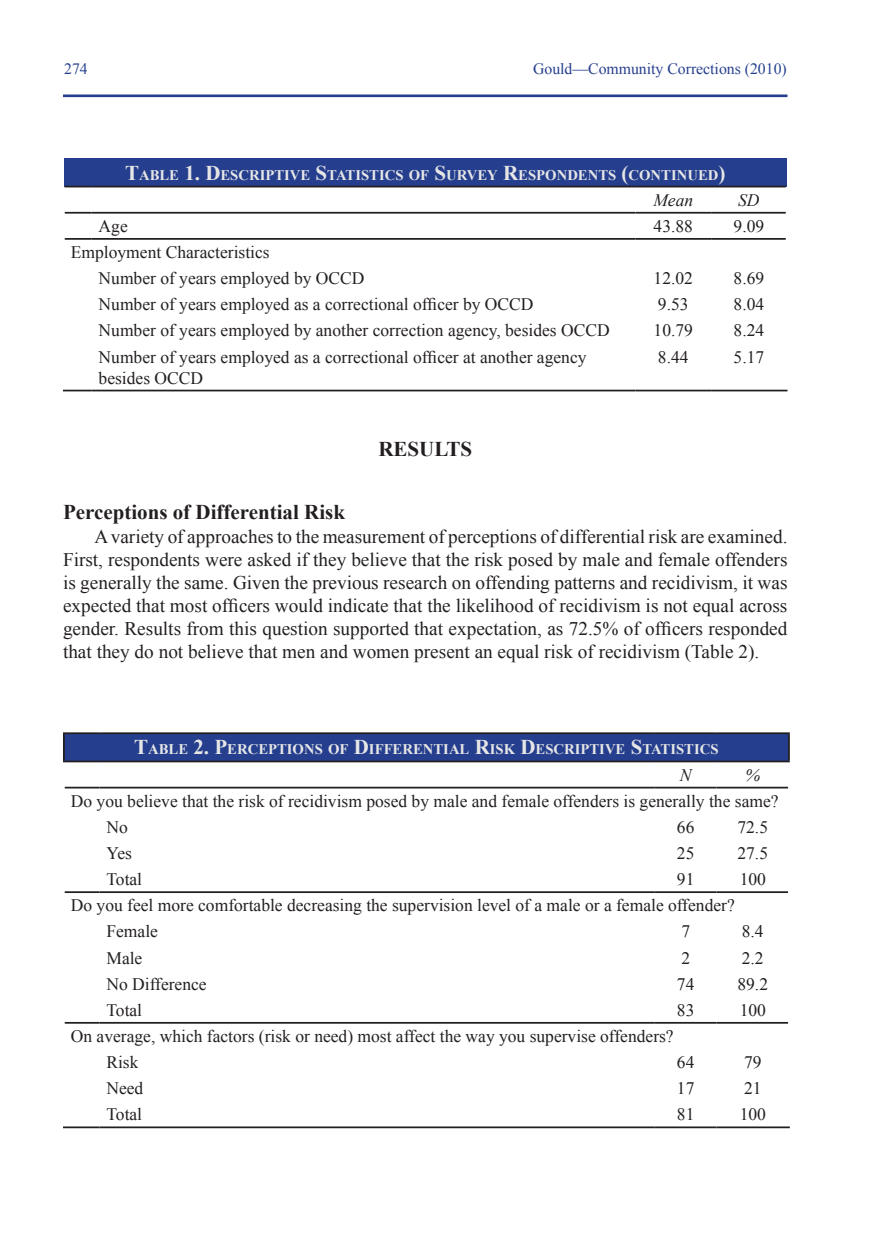
<style>
.page{position:relative;width:882px;height:1260px;background:#fff}
.page>*{position:absolute;margin:0;border:0;box-sizing:border-box;transform-origin:0 0}
.subhead_1{font:700 21px "Times New Roman";color:#231f20}
.section_heading{font:700 21px "Times New Roman";color:#231f20}
.body_text{font:19.25px/23.1px "Times New Roman";color:#231f20;text-align:justify}
.table_text{font:17.5px/21px "Times New Roman";color:#231f20}
.table_text-2{font:italic 17.5px "Times New Roman";color:#231f20}
.t1{font:15.75px "Times New Roman";color:#253f8e}
.Table_header{font:700 14.7px "Times New Roman";color:#e6e6e6}
.s1{font-size:21px}
</style>
<div class="page">
<hr style="left:63px;top:94px;width:725px;height:3px;background:#253f8e">
<div style="left:64px;top:158px;width:723px;height:29px;background:#253f8e"></div>
<svg style="left:65px;top:186px;width:27px;height:1px"></svg>
<hr style="left:92px;top:186px;width:543px;height:1px;background:#231f20">
<hr style="left:635px;top:186px;width:76px;height:1px;background:#231f20">
<hr style="left:711px;top:186px;width:75px;height:1px;background:#231f20">
<hr style="left:65px;top:212px;width:27px;height:2px;background:#231f20">
<hr style="left:92px;top:212px;width:543px;height:2px;background:#231f20">
<hr style="left:635px;top:212px;width:76px;height:2px;background:#231f20">
<hr style="left:711px;top:212px;width:75px;height:2px;background:#231f20">
<hr style="left:65px;top:238px;width:27px;height:2px;background:#231f20">
<hr style="left:92px;top:238px;width:543px;height:2px;background:#231f20">
<hr style="left:635px;top:238px;width:76px;height:2px;background:#231f20">
<hr style="left:711px;top:238px;width:75px;height:2px;background:#231f20">
<svg style="left:63px;top:390px;width:29px;height:1px"></svg>
<hr style="left:92px;top:390px;width:543px;height:1px;background:#231f20">
<hr style="left:635px;top:390px;width:76px;height:1px;background:#231f20">
<hr style="left:711px;top:390px;width:76px;height:1px;background:#231f20">
<div style="left:64px;top:733px;width:725px;height:28px;background:#253f8e"></div>
<hr style="left:63px;top:732px;width:36px;height:2px;background:#231f20">
<hr style="left:63px;top:734px;width:2px;height:27px;background:#231f20">
<hr style="left:99px;top:732px;width:556px;height:2px;background:#231f20">
<hr style="left:655px;top:732px;width:62px;height:2px;background:#231f20">
<hr style="left:717px;top:732px;width:73px;height:2px;background:#231f20">
<hr style="left:788px;top:734px;width:2px;height:27px;background:#231f20">
<hr style="left:63px;top:761px;width:36px;height:1px;background:#231f20">
<hr style="left:99px;top:761px;width:556px;height:1px;background:#231f20">
<hr style="left:655px;top:761px;width:62px;height:1px;background:#231f20">
<hr style="left:717px;top:761px;width:73px;height:1px;background:#231f20">
<hr style="left:65px;top:787px;width:34px;height:1px;background:#231f20">
<hr style="left:99px;top:787px;width:556px;height:1px;background:#231f20">
<hr style="left:655px;top:787px;width:62px;height:1px;background:#231f20">
<hr style="left:717px;top:787px;width:71px;height:1px;background:#231f20">
<hr style="left:65px;top:891px;width:34px;height:2px;background:#231f20">
<hr style="left:99px;top:891px;width:556px;height:2px;background:#231f20">
<hr style="left:655px;top:891px;width:62px;height:2px;background:#231f20">
<hr style="left:717px;top:891px;width:71px;height:2px;background:#231f20">
<hr style="left:65px;top:1022px;width:34px;height:2px;background:#231f20">
<hr style="left:99px;top:1022px;width:556px;height:2px;background:#231f20">
<hr style="left:655px;top:1022px;width:62px;height:2px;background:#231f20">
<hr style="left:717px;top:1022px;width:71px;height:2px;background:#231f20">
<hr style="left:63px;top:1126px;width:36px;height:2px;background:#231f20">
<hr style="left:99px;top:1126px;width:556px;height:2px;background:#231f20">
<hr style="left:655px;top:1126px;width:62px;height:2px;background:#231f20">
<hr style="left:717px;top:1126px;width:73px;height:2px;background:#231f20">
<p class="t1" style="left:64px;top:58px;width:25px">274</p>
<p class="t1" style="left:533px;top:58px;width:255px">Gould—Community Corrections (2010)</p>
<p class="Table_header" style="left:125px;top:165px;width:602px"><span class="s1">T</span>ABLE <span class="s1">1. D</span>ESCRIPTIVE <span class="s1">S</span>TATISTICS OF <span class="s1">S</span>URVEY <span class="s1">R</span>ESPONDENTS <span class="s1">(</span>CONTINUED<span class="s1">)</span></p>
<p class="table_text-2" style="left:653px;top:188px;width:41px">Mean</p>
<p class="table_text-2" style="left:738px;top:188px;width:23px">SD</p>
<p class="table_text" style="left:99px;top:215px;width:31px">Age</p>
<p class="table_text" style="left:654px;top:215px;width:41px">43.88</p>
<p class="table_text" style="left:734px;top:215px;width:32px">9.09</p>
<p class="table_text" style="left:71px;top:241px;width:200px">Employment Characteristics</p>
<p class="table_text" style="left:99px;top:268px;width:267px">Number of years employed by OCCD</p>
<p class="table_text" style="left:654px;top:268px;width:41px">12.02</p>
<p class="table_text" style="left:734px;top:268px;width:32px">8.69</p>
<p class="table_text" style="left:99px;top:294px;width:436px">Number of years employed as a correctional officer by OCCD</p>
<p class="table_text" style="left:658px;top:294px;width:32px">9.53</p>
<p class="table_text" style="left:734px;top:294px;width:32px">8.04</p>
<p class="table_text" style="left:99px;top:320px;width:513px">Number of years employed by another correction agency, besides OCCD</p>
<p class="table_text" style="left:654px;top:320px;width:41px">10.79</p>
<p class="table_text" style="left:734px;top:320px;width:32px">8.24</p>
<p class="table_text" style="left:99px;top:346px;width:489px">Number of years employed as a correctional officer at another agency besides OCCD</p>
<p class="table_text" style="left:658px;top:346px;width:32px">8.44</p>
<p class="table_text" style="left:734px;top:346px;width:32px">5.17</p>
<p class="section_heading" style="left:378px;top:435px;width:92px">Results</p>
<p class="subhead_1" style="left:63px;top:498px;width:284px">Perceptions of Differential Risk</p>
<p class="body_text" style="left:63px;top:524px;width:726px;text-indent:32px">A variety of approaches to the measurement of perceptions of differential risk are examined.<br>First, respondents were asked if they believe that the risk posed by male and female offenders is generally the same. Given the previous research on offending patterns and recidivism, it was expected that most officers would indicate that the likelihood of recidivism is not equal across gender. Results from this question supported that expectation, as 72.5% of officers responded that they do not believe that men and women present an equal risk of recidivism (Table 2).</p>
<p class="Table_header" style="left:134px;top:739px;width:586px"><span class="s1">T</span>ABLE <span class="s1">2. P</span>ERCEPTIONS OF <span class="s1">D</span>IFFERENTIAL <span class="s1">R</span>ISK <span class="s1">D</span>ESCRIPTIVE <span class="s1">S</span>TATISTICS</p>
<p class="table_text-2" style="left:680px;top:763px;width:13px">N</p>
<p class="table_text-2" style="left:746px;top:763px;width:16px">%</p>
<p class="table_text" style="left:71px;top:790px;width:709px">Do you believe that the risk of recidivism posed by male and female offenders is generally the same?</p>
<p class="table_text" style="left:106px;top:816px;width:23px">No</p>
<p class="table_text" style="left:677px;top:816px;width:19px">66</p>
<p class="table_text" style="left:737px;top:816px;width:32px">72.5</p>
<p class="table_text" style="left:106px;top:842px;width:27px">Yes</p>
<p class="table_text" style="left:677px;top:842px;width:19px">25</p>
<p class="table_text" style="left:737px;top:842px;width:32px">27.5</p>
<p class="table_text" style="left:106px;top:869px;width:37px">Total</p>
<p class="table_text" style="left:677px;top:869px;width:19px">91</p>
<p class="table_text" style="left:740px;top:869px;width:28px">100</p>
<p class="table_text" style="left:71px;top:895px;width:665px">Do you feel more comfortable decreasing the supervision level of a male or a female offender?</p>
<p class="table_text" style="left:106px;top:921px;width:53px">Female</p>
<p class="table_text" style="left:681px;top:921px;width:10px">7</p>
<p class="table_text" style="left:742px;top:921px;width:23px">8.4</p>
<p class="table_text" style="left:106px;top:947px;width:37px">Male</p>
<p class="table_text" style="left:681px;top:947px;width:10px">2</p>
<p class="table_text" style="left:742px;top:947px;width:23px">2.2</p>
<p class="table_text" style="left:106px;top:973px;width:102px">No Difference</p>
<p class="table_text" style="left:677px;top:973px;width:19px">74</p>
<p class="table_text" style="left:737px;top:973px;width:32px">89.2</p>
<p class="table_text" style="left:106px;top:999px;width:37px">Total</p>
<p class="table_text" style="left:677px;top:999px;width:19px">83</p>
<p class="table_text" style="left:740px;top:999px;width:28px">100</p>
<p class="table_text" style="left:71px;top:1025px;width:604px">On average, which factors (risk or need) most affect the way you supervise offenders?</p>
<p class="table_text" style="left:106px;top:1051px;width:34px">Risk</p>
<p class="table_text" style="left:677px;top:1051px;width:19px">64</p>
<p class="table_text" style="left:744px;top:1051px;width:19px">79</p>
<p class="table_text" style="left:106px;top:1078px;width:38px">Need</p>
<p class="table_text" style="left:677px;top:1078px;width:19px">17</p>
<p class="table_text" style="left:744px;top:1078px;width:19px">21</p>
<p class="table_text" style="left:106px;top:1104px;width:37px">Total</p>
<p class="table_text" style="left:677px;top:1104px;width:19px">81</p>
<p class="table_text" style="left:740px;top:1104px;width:28px">100</p>
</div>
